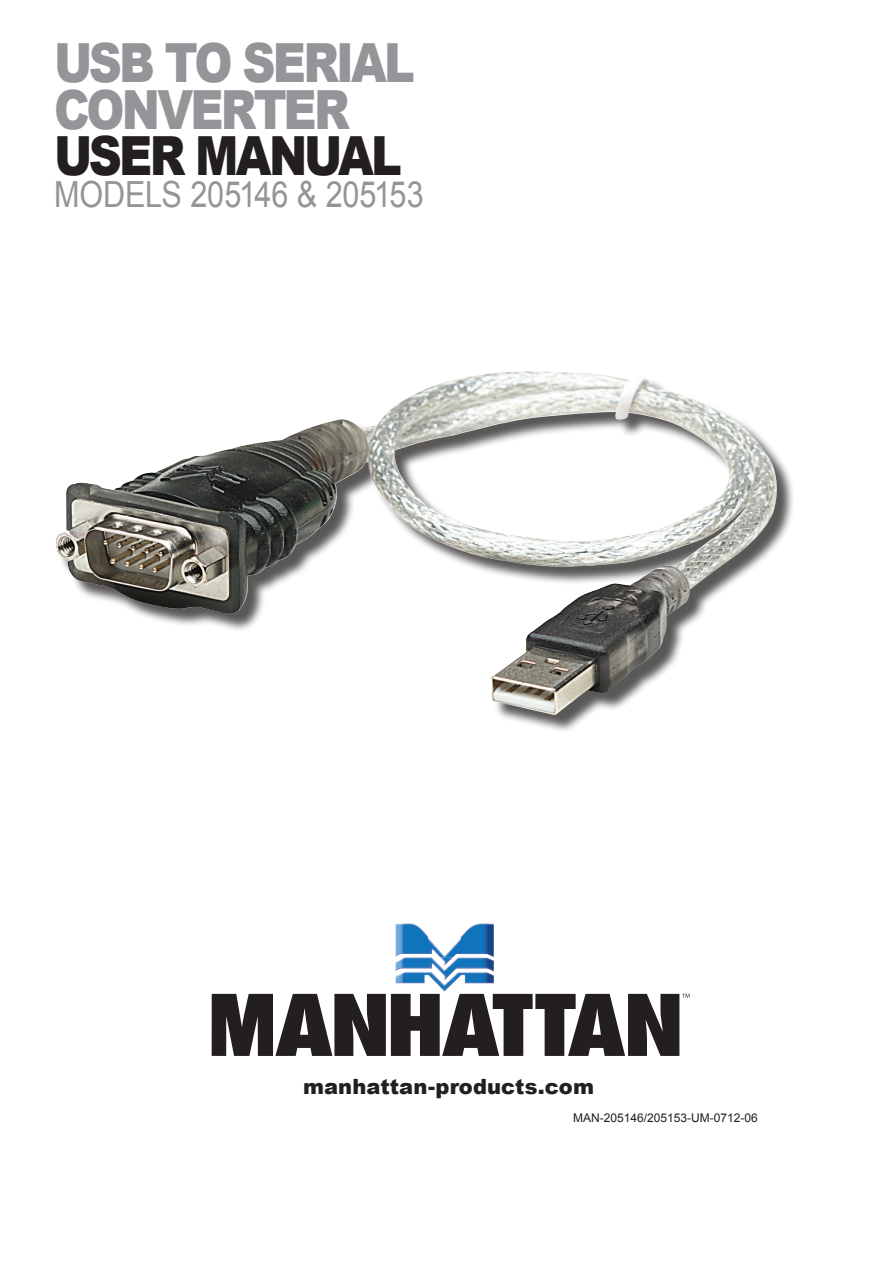
<style>
.page{position:relative;width:893px;height:1263px;background:#fff}
.page>*{position:absolute;margin:0;border:0;box-sizing:border-box;transform-origin:0 0}
.t1{font:900 54px/46.5px "Arial";letter-spacing:-.06em;color:#231f20;scale:.85 1}
.t2{font:900 54px "Arial";letter-spacing:-.06em;color:#939598;scale:.85 1}
.t3{font:36px "Arial";letter-spacing:-.01em;color:#939598;scale:.85 1}
.t4{font:900 21px "Arial";letter-spacing:.005em;color:#231f20}
.t5{font:12px "Arial";color:#231f20}
.s1{color:#939598}
</style>
<div class="page">
<svg style="left:212px;top:994px;width:478px;height:62px"></svg>
<img style="left:395px;top:923px;width:33px;height:60px">
<img style="left:428px;top:937px;width:33px;height:54px">
<img style="left:461px;top:923px;width:33px;height:60px">
<div style="left:58px;top:374px;width:738px;height:359px;background:#231f20;opacity:.75"></div>
<img style="left:56px;top:371px;width:727px;height:345px">
<p class="t2" style="left:54px;top:24px;width:426px">USB TO SERIAL</p>
<p class="t1" style="left:54px;top:84px;width:411px"><span class="s1">CONVERTER<br></span>USER MANUAL</p>
<p class="t3" style="left:54px;top:170px;width:436px">MODELS 205146 &amp; 205153</p>
<p class="t4" style="left:303px;top:1071px;width:292px">manhattan-products.com</p>
<p class="t5" style="left:573px;top:1110px;width:186px">MAN-205146/205153-UM-0712-06</p>
</div>
